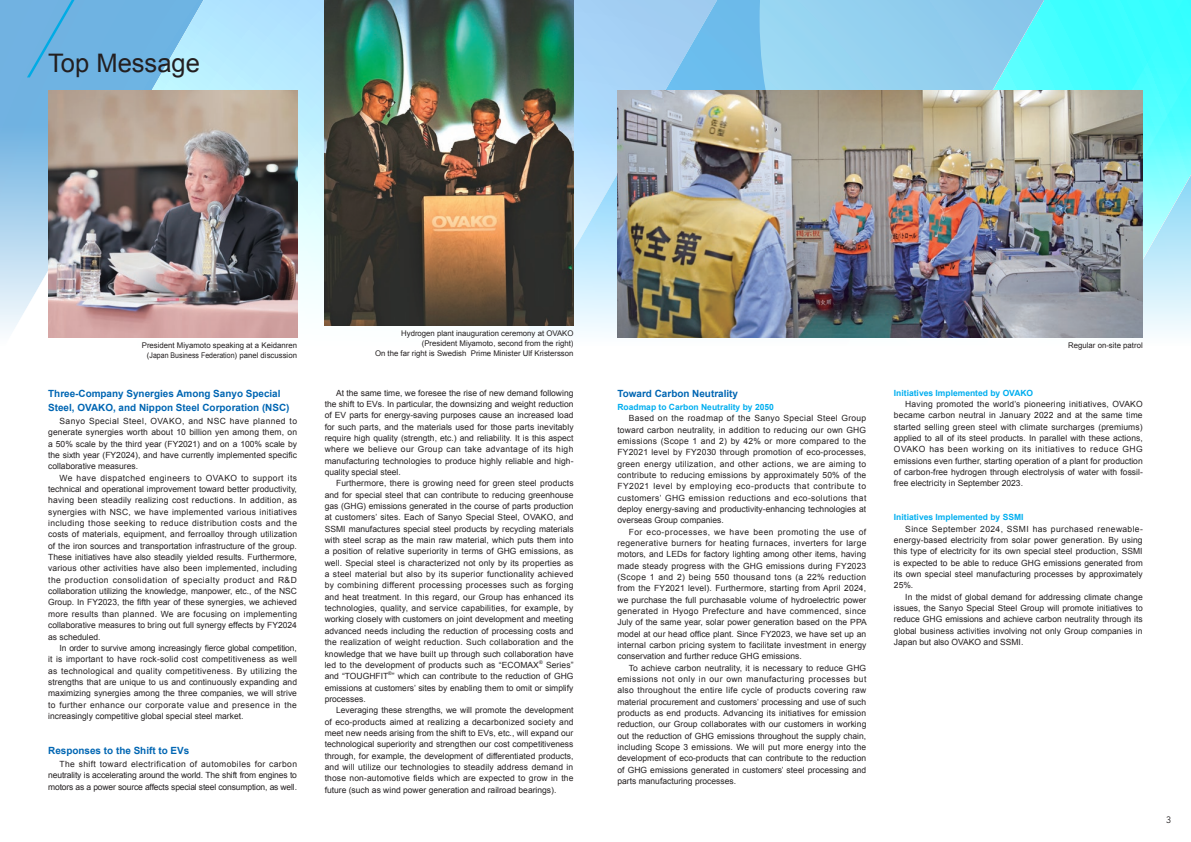
<style>
.page{position:relative;width:1191px;height:842px;background:#fff}
.page>*{position:absolute;margin:0;border:0;box-sizing:border-box;transform-origin:0 0}
.e_top_midashi{font:25.5px "Arial";color:#231f20}
.e_headread_14Q{font:700 9.9px/14.2px "Arial";color:#0166b3}
.t1{font:9.2px "Avenir LT Std";color:#231f20}
.e_read_12Q{font:8.5px/11.3px "Arial";color:#231f20;text-align:justify}
.e_headread_12Q{font:700 8.5px "Arial";color:#00aeef}
.e_cap_11_14{font:7.8px "Arial";color:#231f20}
.e_read_12Q-2{font:5px "Arial";color:#231f20}
</style>
<div class="page">
<svg style="left:2px;top:0;width:323px;height:126px;background:#92cdee"></svg>
<svg style="left:573px;top:0;width:186px;height:126px;background:#91c9f0"></svg>
<svg style="left:759px;top:0;width:223px;height:91px;background:#94d0ee"></svg>
<svg style="left:982px;top:0;width:209px;height:126px;background:#4ef5fa"></svg>
<svg style="left:0;top:126px;width:1191px;height:212px"></svg>
<img style="left:325px;top:0;width:248px;height:325px">
<img style="left:617px;top:91px;width:525px;height:246px">
<img style="left:48px;top:91px;width:249px;height:246px">
<svg style="left:27px;top:0;width:47px;height:77px;background:#69b1e1"></svg>
<p class="e_top_midashi" style="left:48px;top:46px;width:153px">Top Message</p>
<p class="e_cap_11_14" style="left:401px;top:328px;width:174px">Hydrogen plant inauguration ceremony at OVAKO</p>
<p class="e_cap_11_14" style="left:422px;top:338px;width:153px">(President Miyamoto, second from the right)</p>
<p class="e_cap_11_14" style="left:375px;top:348px;width:200px">On the far right is Swedish Prime Minister Ulf Kristersson</p>
<p class="e_cap_11_14" style="left:142px;top:340px;width:157px">President Miyamoto speaking at a Keidanren</p>
<p class="e_cap_11_14" style="left:1068px;top:340px;width:76px">Regular on-site patrol</p>
<p class="e_cap_11_14" style="left:147px;top:350px;width:152px">(Japan Business Federation) panel discussion</p>
<p class="e_headread_14Q" style="left:48px;top:387px;width:243px">Three-Company Synergies Among Sanyo Special<br>Steel, OVAKO, and Nippon Steel Corporation (NSC)</p>
<p class="e_read_12Q" style="left:48px;top:415px;width:250px;text-indent:11px">Sanyo Special Steel, OVAKO, and NSC have planned to generate synergies worth about 10 billion yen among them, on a 50% scale by the third year (FY2021) and on a 100% scale by the sixth year (FY2024), and have currently implemented specific collaborative measures.</p>
<p class="e_read_12Q" style="left:48px;top:472px;width:250px;text-indent:11px">We have dispatched engineers to OVAKO to support its technical and operational improvement toward better productivity, having been steadily realizing cost reductions. In addition, as synergies with NSC, we have implemented various initiatives including those seeking to reduce distribution costs and the costs of materials, equipment, and ferroalloy through utilization of the iron sources and transportation infrastructure of the group.<br>These initiatives have also steadily yielded results. Furthermore, various other activities have also been implemented, including the production consolidation of specialty product and R&amp;D collaboration utilizing the knowledge, manpower, etc., of the NSC Group. In FY2023, the fifth year of these synergies, we achieved more results than planned. We are focusing on implementing collaborative measures to bring out full synergy effects by FY2024 as scheduled.</p>
<p class="e_read_12Q" style="left:48px;top:642px;width:250px;text-indent:11px">In order to survive among increasingly fierce global competition, it is important to have rock-solid cost competitiveness as well as technological and quality competitiveness. By utilizing the strengths that are unique to us and continuously expanding and maximizing synergies among the three companies, we will strive to further enhance our corporate value and presence in the increasingly competitive global special steel market.</p>
<p class="e_headread_14Q" style="left:48px;top:744px;width:143px">Responses to the Shift to EVs</p>
<p class="e_read_12Q" style="left:48px;top:758px;width:250px;text-indent:11px">The shift toward electrification of automobiles for carbon neutrality is accelerating around the world. The shift from engines to motors as a power source affects special steel consumption, as well.</p>
<p class="e_read_12Q" style="left:325px;top:387px;width:250px;text-indent:11px">At the same time, we foresee the rise of new demand following the shift to EVs. In particular, the downsizing and weight reduction of EV parts for energy-saving purposes cause an increased load for such parts, and the materials used for those parts inevitably require high quality (strength, etc.) and reliability. It is this aspect where we believe our Group can take advantage of its high manufacturing technologies to produce highly reliable and high&shy;quality special steel.</p>
<p class="e_read_12Q" style="left:325px;top:478px;width:250px;text-indent:11px">Furthermore, there is growing need for green steel products and for special steel that can contribute to reducing greenhouse gas (GHG) emissions generated in the course of parts production at customers’ sites. Each of Sanyo Special Steel, OVAKO, and SSMI manufactures special steel products by recycling materials with steel scrap as the main raw material, which puts them into a position of relative superiority in terms of GHG emissions, as well. Special steel is characterized not only by its properties as a steel material but also by its superior functionality achieved by combining different processing processes such as forging and heat treatment. In this regard, our Group has enhanced its technologies, quality, and service capabilities, for example, by working closely with customers on joint development and meeting advanced needs including the reduction of processing costs and the realization of weight reduction. Such collaboration and the knowledge that we have built up through such collaboration have led to the development of products such as “ECOMAX</p>
<p class="e_read_12Q-2" style="left:539px;top:659px;width:5px">®</p>
<p class="e_read_12Q" style="left:325px;top:659px;width:250px;text-align:right">Series”<br>and “TOUGHFIT ” which can contribute to the reduction of GHG</p>
<p class="e_read_12Q-2" style="left:388px;top:670px;width:5px">®</p>
<p class="e_read_12Q" style="left:325px;top:682px;width:250px">emissions at customers’ sites by enabling them to omit or simplify processes.</p>
<p class="e_read_12Q" style="left:325px;top:705px;width:250px;text-indent:11px">Leveraging these strengths, we will promote the development of eco-products aimed at realizing a decarbonized society and meet new needs arising from the shift to EVs, etc., will expand our technological superiority and strengthen our cost competitiveness through, for example, the development of differentiated products, and will utilize our technologies to steadily address demand in those non-automotive fields which are expected to grow in the future (such as wind power generation and railroad bearings).</p>
<p class="e_headread_14Q" style="left:617px;top:387px;width:122px">Toward Carbon Neutrality</p>
<p class="e_headread_12Q" style="left:617px;top:401px;width:158px">Roadmap to Carbon Neutrality by 2050</p>
<p class="e_read_12Q" style="left:617px;top:413px;width:250px;text-indent:11px">Based on the roadmap of the Sanyo Special Steel Group toward carbon neutrality, in addition to reducing our own GHG emissions (Scope 1 and 2) by 42% or more compared to the FY2021 level by FY2030 through promotion of eco-processes, green energy utilization, and other actions, we are aiming to contribute to reducing emissions by approximately 50% of the FY2021 level by employing eco-products that contribute to customers’ GHG emission reductions and eco-solutions that deploy energy-saving and productivity-enhancing technologies at overseas Group companies.</p>
<p class="e_read_12Q" style="left:617px;top:526px;width:251px;text-indent:11px">For eco-processes, we have been promoting the use of regenerative burners for heating furnaces, inverters for large motors, and LEDs for factory lighting among other items, having made steady progress with the GHG emissions during FY2023 (Scope 1 and 2) being 550 thousand tons (a 22% reduction from the FY2021 level). Furthermore, starting from April 2024, we purchase the full purchasable volume of hydroelectric power generated in Hyogo Prefecture and have commenced, since July of the same year, solar power generation based on the PPA model at our head office plant. Since FY2023, we have set up an internal carbon pricing system to facilitate investment in energy conservation and further reduce GHG emissions.</p>
<p class="e_read_12Q" style="left:617px;top:662px;width:250px;text-indent:11px">To achieve carbon neutrality, it is necessary to reduce GHG emissions not only in our own manufacturing processes but also throughout the entire life cycle of products covering raw material procurement and customers’ processing and use of such products as end products. Advancing its initiatives for emission reduction, our Group collaborates with our customers in working out the reduction of GHG emissions throughout the supply chain, including Scope 3 emissions. We will put more energy into the development of eco-products that can contribute to the reduction of GHG emissions generated in customers’ steel processing and parts manufacturing processes.</p>
<p class="e_headread_12Q" style="left:894px;top:387px;width:141px">Initiatives Implemented by OVAKO</p>
<p class="e_read_12Q" style="left:894px;top:398px;width:250px;text-indent:11px">Having promoted the world’s pioneering initiatives, OVAKO became carbon neutral in January 2022 and at the same time started selling green steel with climate surcharges (premiums) applied to all of its steel products. In parallel with these actions, OVAKO has been working on its initiatives to reduce GHG emissions even further, starting operation of a plant for production of carbon-free hydrogen through electrolysis of water with fossil&shy;free electricity in September 2023.</p>
<p class="e_headread_12Q" style="left:894px;top:512px;width:131px">Initiatives Implemented by SSMI</p>
<p class="e_read_12Q" style="left:894px;top:523px;width:250px;text-indent:11px">Since September 2024, SSMI has purchased renewable&shy;energy-based electricity from solar power generation. By using this type of electricity for its own special steel production, SSMI is expected to be able to reduce GHG emissions generated from its own special steel manufacturing processes by approximately 25%.</p>
<p class="e_read_12Q" style="left:894px;top:591px;width:250px;text-indent:11px">In the midst of global demand for addressing climate change issues, the Sanyo Special Steel Group will promote initiatives to reduce GHG emissions and achieve carbon neutrality through its global business activities involving not only Group companies in Japan but also OVAKO and SSMI.</p>
<p class="t1" style="left:1166px;top:815px;width:7px">3</p>
</div>
